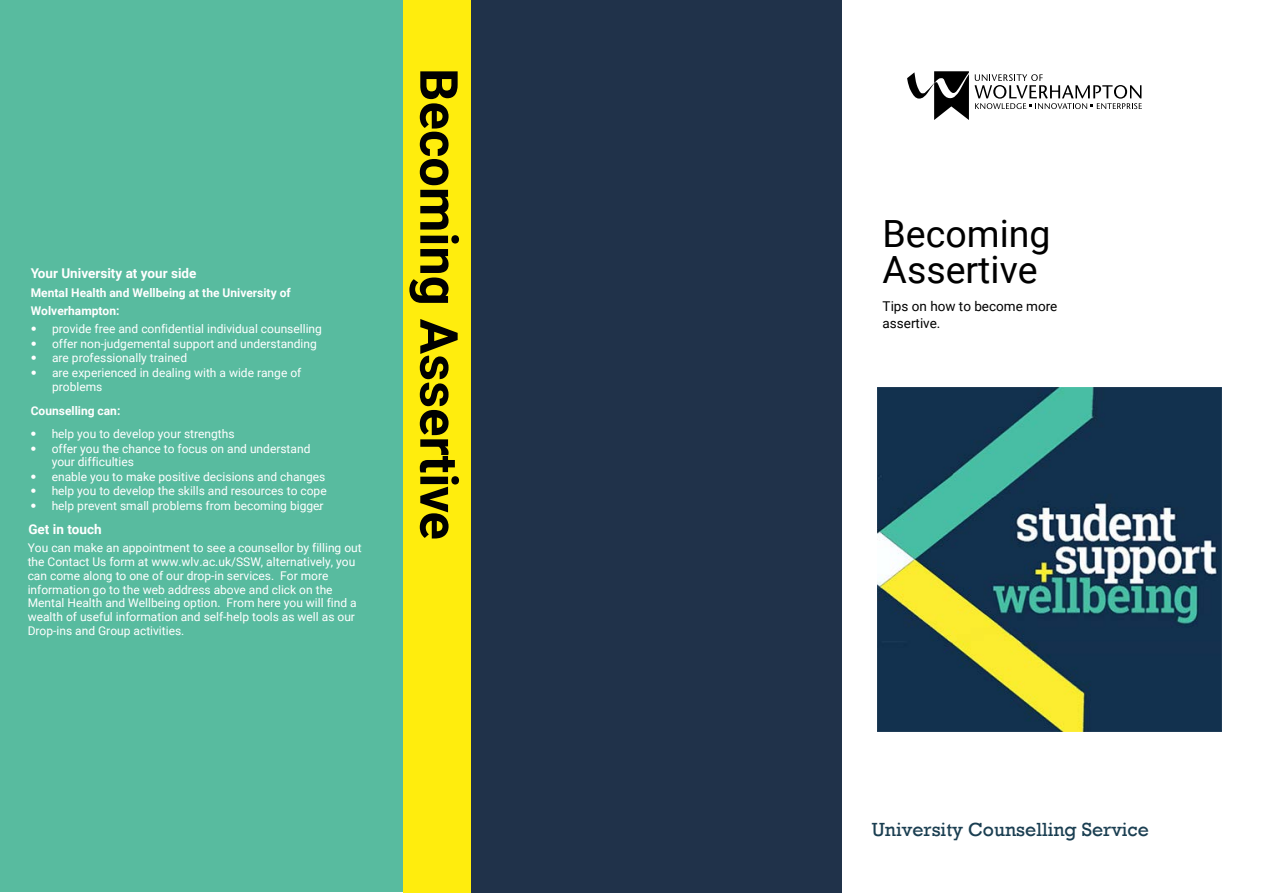
<style>
.page{position:relative;width:1263px;height:893px;background:#fff}
.page>*{position:absolute;margin:0;border:0;box-sizing:border-box;transform-origin:0 0}
.t1{font:700 52.5px "Roboto";color:#000}
.t2{font:37.5px/36px "Roboto";color:#000}
.t3{font:19.5px "Rockwell";color:#1a3e51}
.t4{font:700 13.5px "Roboto";color:#fff}
.t5{font:13.5px/16.2px "Roboto";color:#000}
.t6{font:12px/13.8px "Roboto";color:#fff}
.t7{font:700 12px/18px "Roboto";color:#fff}
.s1{font-family:"Helvetica Neue";font-weight:300}
</style>
<div class="page">
<div style="left:471px;top:0;width:371px;height:893px;background:#20324a"></div>
<div style="left:404px;top:0;width:67px;height:893px;background:#ffed0d"></div>
<div style="left:0;top:0;width:402px;height:892px;background:#58bb9f"></div>
<svg style="left:907px;top:71px;width:235px;height:49px"></svg>
<img style="left:878px;top:388px;width:343px;height:343px">
<p class="t4" style="left:31px;top:264px;width:167px">Your University at your side</p>
<p class="t7" style="left:31px;top:283px;width:261px">Mental Health and Wellbeing at the University of<br>Wolverhampton:</p>
<p class="t6" style="left:31px;top:322px;width:293px"><span class="s1">•</span> provide free and confidential individual counselling</p>
<p class="t6" style="left:31px;top:336px;width:288px"><span class="s1">•</span> offer non-judgemental support and understanding</p>
<p class="t6" style="left:31px;top:351px;width:158px"><span class="s1">•</span> are professionally trained</p>
<p class="t6" style="left:52px;top:365px;width:251px;line-height:14.4px;text-indent:-21px"><span class="s1">•</span> are experienced in dealing with a wide range of problems</p>
<p class="t7" style="left:31px;top:401px;width:91px">Counselling can:</p>
<p class="t6" style="left:30px;top:427px;width:206px"><span class="s1">•</span> help you to develop your strengths</p>
<p class="t6" style="left:52px;top:441px;width:260px;text-indent:-21px"><span class="s1">•</span> offer you the chance to focus on and understand your difficulties</p>
<p class="t6" style="left:30px;top:469px;width:297px"><span class="s1">•</span> enable you to make positive decisions and changes</p>
<p class="t6" style="left:30px;top:483px;width:298px"><span class="s1">•</span> help you to develop the skills and resources to cope</p>
<p class="t6" style="left:30px;top:498px;width:295px"><span class="s1">•</span> help prevent small problems from becoming bigger.</p>
<p class="t4" style="left:28px;top:519px;width:75px">Get in touch</p>
<p class="t6" style="left:28px;top:541px;width:335px">You can make an appointment to see a counsellor by filling out the Contact Us form at www.wlv.ac.uk/SSW, alternatively, you can come along to one of our drop-in services. For more information go to the web address above and click on the Mental Health and Wellbeing option. From here you will find a wealth of useful information and self-help tools as well as our Drop-ins and Group activities.</p>
<h1 class="t1" style="left:476px;top:68px;width:473px;rotate:90deg">Becoming Assertive</h1>
<h2 class="t2" style="left:882px;top:214px;width:169px">Becoming<br>Assertive</h2>
<p class="t5" style="left:882px;top:298px;width:176px">Tips on how to become more assertive.</p>
<h3 class="t3" style="left:872px;top:818px;width:279px">University Counselling Service</h3>
</div>
